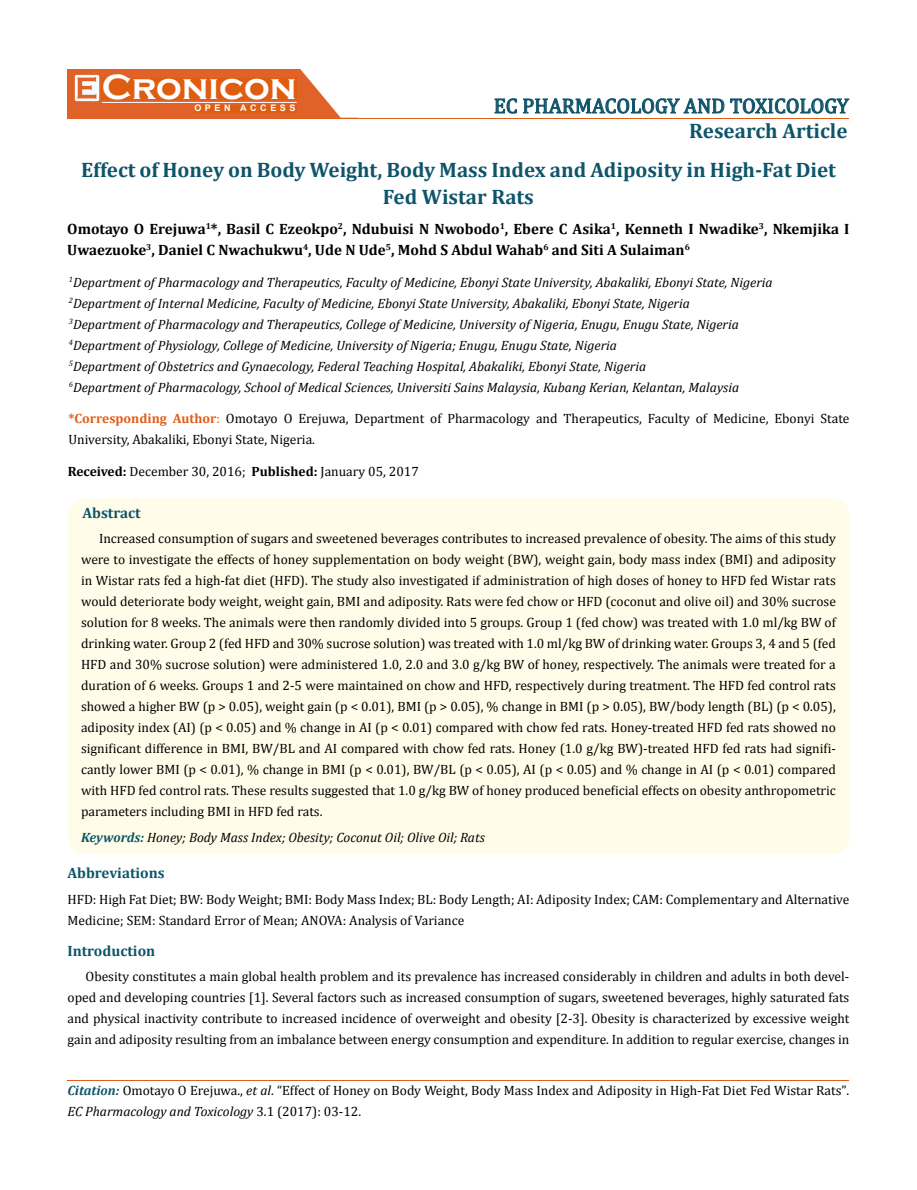
<style>
.page{position:relative;width:917px;height:1190px;background:#fff}
.page>*{position:absolute;margin:0;border:0;box-sizing:border-box;transform-origin:0 0}
.t1{font:700 36px "Copperplate Gothic";color:#fff}
.t2{font:700 21px/38.7px "Cambria";color:#0e546a}
.t3{font:21px "Cambria";color:#0e546a}
.t4{font:700 15px/21px "Cambria";color:#000}
.t5{font:700 15px "Cambria";color:#0e546a}
.t6{font:13.5px/21px "Cambria";color:#000}
.t7{font:italic 13.5px/21px "Cambria";color:#000}
.t8{font:700 9px "Arial";letter-spacing:.4em;color:#fff}
.s1{font-weight:700;color:#e05d1a}
.s2{color:#e05d1a}
.s3{font-weight:700}
.s4{font-weight:700;color:#0e546a}
.s5{font-weight:700;font-style:italic;color:#0e546a}
.s6{font-style:italic}
.s7{font-size:13.35px}
</style>
<div class="page">
<div style="left:67px;top:70px;width:290px;height:49px;background:#e06228"></div>
<svg style="left:300px;top:69px;width:58px;height:49px"></svg>
<img style="left:75px;top:75px;width:24px;height:26px">
<div style="left:102px;top:79px;width:195px;height:21px;background:#df5d11"></div>
<div style="left:194px;top:105px;width:103px;height:7px;background:#df5d11"></div>
<svg style="left:494px;top:98px;width:23px;height:16px"></svg>
<svg style="left:523px;top:98px;width:326px;height:16px"></svg>
<hr style="left:102px;top:102px;width:194px;height:1px;background:#fff">
<hr style="left:279px;top:118px;width:569px;height:1px;background:#e05d1a">
<hr style="left:67px;top:1080px;width:782px;height:1px;background:#e05d1a">
<div style="left:67px;top:498px;width:782px;height:356px;background:#fffde9;border-radius:18px"></div>
<h1 class="t1" style="left:102px;top:68px;width:196px">Cronicon</h1>
<p class="t8" style="left:194px;top:102px;width:103px">OPEN ACCESS</p>
<h2 class="t3" style="left:494px;top:93px;width:356px">EC PHARMACOLOGY AND TOXICOLOGY</h2>
<h2 class="t2" style="left:81px;top:111px;width:768px;text-indent:608px">Research Article<br>Effect of Honey on Body Weight, Body Mass Index and Adiposity in High-Fat Diet</h2>
<h2 class="t2" style="left:383px;top:176px;width:152px">Fed Wistar Rats</h2>
<p class="t4" style="left:67px;top:217px;width:783px">Omotayo O Erejuwa<sup>1</sup>*, Basil C Ezeokpo<sup>2</sup>, Ndubuisi N Nwobodo<sup>1</sup>, Ebere C Asika<sup>1</sup>, Kenneth I Nwadike<sup>3</sup>, Nkemjika I<br>Uwaezuoke<sup>3</sup>, Daniel C Nwachukwu<sup>4</sup>, Ude N Ude<sup>5</sup>, Mohd S Abdul Wahab<sup>6</sup> and Siti A Sulaiman<sup>6</sup></p>
<p class="t7" style="left:69px;top:271px;width:705px"><sup>1</sup>Department of Pharmacology and Therapeutics, Faculty of Medicine, Ebonyi State University, Abakaliki, Ebonyi State, Nigeria <sup>2</sup>Department of Internal Medicine, Faculty of Medicine, Ebonyi State University, Abakaliki, Ebonyi State, Nigeria<br><sup>3</sup>Department of Pharmacology and Therapeutics, College of Medicine, University of Nigeria, Enugu, Enugu State, Nigeria <sup>4</sup>Department of Physiology, College of Medicine, University of Nigeria; Enugu, Enugu State, Nigeria<br><sup>5</sup>Department of Obstetrics and Gynaecology, Federal Teaching Hospital, Abakaliki, Ebonyi State, Nigeria<br><sup>6</sup>Department of Pharmacology, School of Medical Sciences, Universiti Sains Malaysia, Kubang Kerian, Kelantan, Malaysia</p>
<p class="t6" style="left:68px;top:408px;width:782px"><span class="s1">*Corresponding Author</span><span class="s2">:</span> Omotayo O Erejuwa, Department of Pharmacology and Therapeutics, Faculty of Medicine, Ebonyi State<br>University, Abakaliki, Ebonyi State, Nigeria.</p>
<p class="t6" style="left:68px;top:461px;width:353px"><span class="s3">Received:</span> December 30, 2016; <span class="s3">Published:</span> January 05, 2017</p>
<p class="t5" style="left:82px;top:502px;width:60px">Abstract</p>
<p class="t6" style="left:81px;top:528px;width:756px;text-align:justify;text-indent:18px">Increased consumption of sugars and sweetened beverages contributes to increased prevalence of obesity. The aims of this study were to investigate the effects of honey supplementation on body weight (BW), weight gain, body mass index (BMI) and adiposity in Wistar rats fed a high-fat diet (HFD). The study also investigated if administration of high doses of honey to HFD fed Wistar rats would deteriorate body weight, weight gain, BMI and adiposity. Rats were fed chow or HFD (coconut and olive oil) and 30% sucrose solution for 8 weeks. The animals were then randomly divided into 5 groups. Group 1 (fed chow) was treated with 1.0 ml/kg BW of drinking water. Group 2 (fed HFD and 30% sucrose solution) was treated with 1.0 ml/kg BW of drinking water. Groups 3, 4 and 5 (fed HFD and 30% sucrose solution) were administered 1.0, 2.0 and 3.0 g/kg BW of honey, respectively. The animals were treated for a duration of 6 weeks. Groups 1 and 2-5 were maintained on chow and HFD, respectively during treatment. The HFD fed control rats showed a higher BW (p &gt; 0.05), weight gain (p &lt; 0.01), BMI (p &gt; 0.05), % change in BMI (p &gt; 0.05), BW/body length (BL) (p &lt; 0.05), adiposity index (AI) (p &lt; 0.05) and % change in AI (p &lt; 0.01) compared with chow fed rats. Honey-treated HFD fed rats showed no significant difference in BMI, BW/BL and AI compared with chow fed rats. Honey (1.0 g/kg BW)-treated HFD fed rats had signifi&shy;cantly lower BMI (p &lt; 0.01), % change in BMI (p &lt; 0.01), BW/BL (p &lt; 0.05), AI (p &lt; 0.05) and % change in AI (p &lt; 0.01) compared with HFD fed control rats. These results suggested that 1.0 g/kg BW of honey produced beneficial effects on obesity anthropometric parameters including BMI in HFD fed rats.</p>
<p class="t7" style="left:81px;top:826px;width:405px"><span class="s4">Keywords:</span> Honey; Body Mass Index; Obesity; Coconut Oil; Olive Oil; Rats</p>
<p class="t5" style="left:67px;top:862px;width:99px">Abbreviations</p>
<p class="t6" style="left:67px;top:889px;width:783px">HFD: High Fat Diet; BW: Body Weight; BMI: Body Mass Index; BL: Body Length; AI: Adiposity Index; CAM: Complementary and Alternative<br>Medicine; SEM: Standard Error of Mean; ANOVA: Analysis of Variance</p>
<p class="t5" style="left:67px;top:940px;width:89px">Introduction</p>
<p class="t6" style="left:67px;top:965px;width:783px;text-align:justify;text-indent:18px">Obesity constitutes a main global health problem and its prevalence has increased considerably in children and adults in both devel&shy;oped and developing countries [1]. Several factors such as increased consumption of sugars, sweetened beverages, highly saturated fats and physical inactivity contribute to increased incidence of overweight and obesity [2-3]. Obesity is characterized by excessive weight gain and adiposity resulting from an imbalance between energy consumption and expenditure. In addition to regular exercise, changes in</p>
<p class="t6" style="left:67px;top:1079px;width:783px"><span class="s5">Citation:</span> Omotayo O Erejuwa., <span class="s6">et al</span>. “Effect of Honey on Body Weight, Body Mass Index and Adiposity in High-Fat Diet Fed Wistar Rats”<span class="s7">.<br></span><span class="s6">EC Pharmacology and Toxicology</span> <span class="s7">3</span>.1 (2017): 03-12.</p>
</div>
